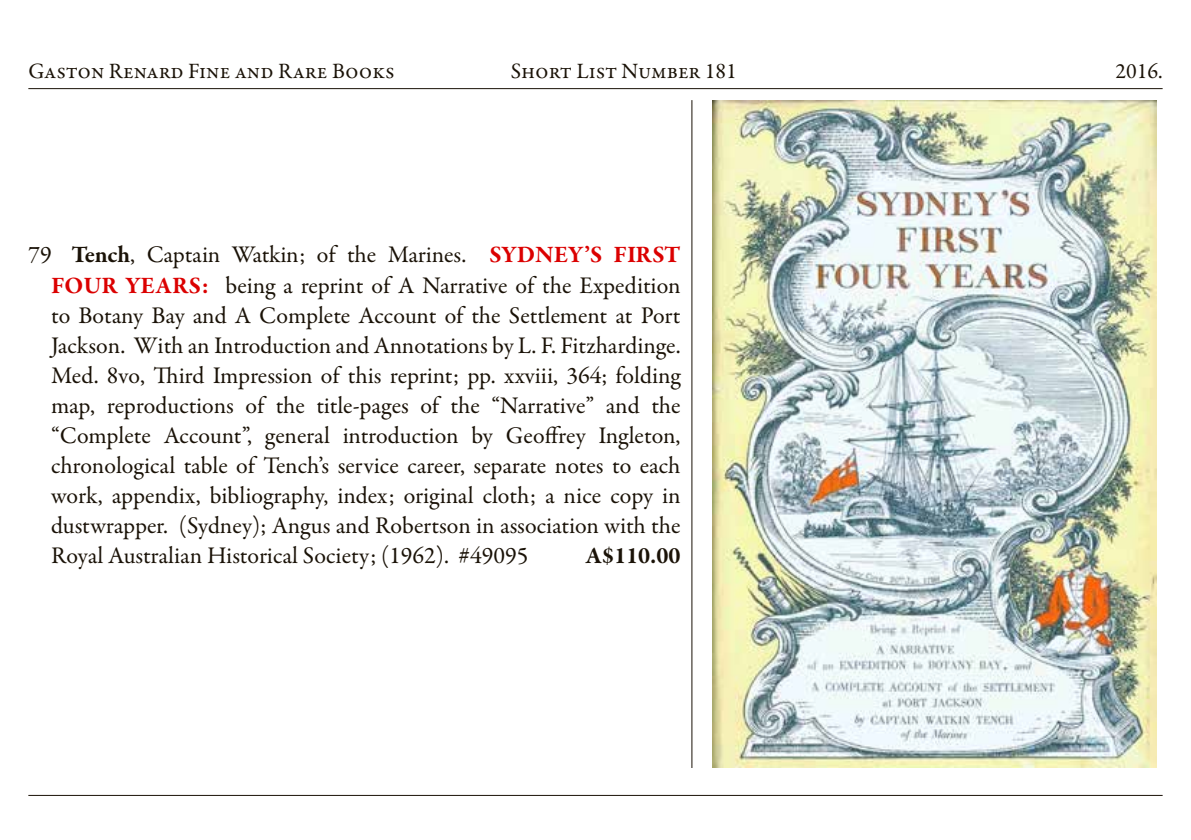
<style>
.page{position:relative;width:1191px;height:840px;background:#fff}
.page>*{position:absolute;margin:0;border:0;box-sizing:border-box;transform-origin:0 0}
.t1{font:24px/30px "Garamond Premr Pro";color:#1a1207;text-align:justify}
.t2{font:700 24px "Garamond Premr Pro";color:#1a1207}
.t3{font:22px "Garamond Premr Pro";color:#1a1207}
.s1{font-weight:700}
.s2{font-weight:700;color:#db0000}
</style>
<div class="page">
<hr style="left:28px;top:88px;width:1134px;height:1px;background:#1a1207">
<hr style="left:28px;top:794px;width:1134px;height:1px;background:#1a1207">
<hr style="left:691px;top:100px;width:1px;height:667px;background:#1a1207">
<img style="left:712px;top:100px;width:444px;height:667px">
<p class="t3" style="left:28px;top:57px;width:368px">Gaston Renard Fine and Rare Books</p>
<p class="t3" style="left:511px;top:57px;width:228px">Short List Number 181</p>
<p class="t3" style="left:1115px;top:57px;width:49px">2016.</p>
<p class="t1" style="left:51px;top:240px;width:631px;text-indent:-23px">79 <span class="s1">Tench</span>, Captain Watkin; of the Marines. <span class="s2">SYDNEY’S FIRST FOUR YEARS:</span> being a reprint of A Narrative of the Expedition to Botany Bay and A Complete Account of the Settlement at Port Jackson. With an Introduction and Annotations by L. F. Fitzhardinge.<br>Med. 8vo, Third Impression of this reprint; pp. xxviii, 364; folding map, reproductions of the title-pages of the “Narrative” and the “Complete Account”, general introduction by Geoffrey Ingleton, chronological table of Tench’s service career, separate notes to each work, appendix, bibliography, index; original cloth; a nice copy in dustwrapper. (Sydney); Angus and Robertson in association with the Royal Australian Historical Society; (1962). #49095</p>
<p class="t2" style="left:586px;top:540px;width:96px">A$110.00</p>
</div>
